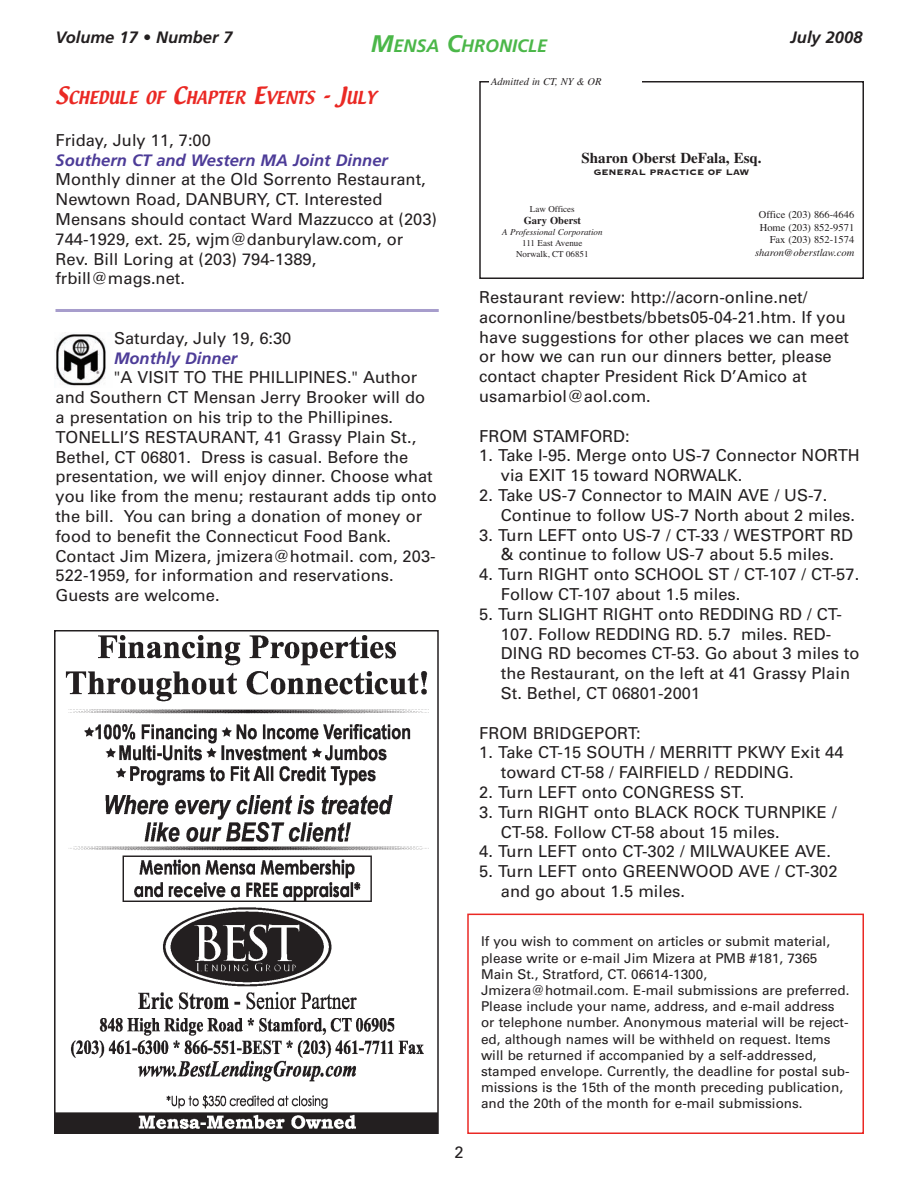
<style>
.page{position:relative;width:918px;height:1188px;background:#fff}
.page>*{position:absolute;margin:0;border:0;box-sizing:border-box;transform-origin:0 0}
.t1{font:italic 700 18px "Frutiger";color:#4bb749}
.t2{font:16.5px/19.8px "Univers";color:#231f20}
.t3{font:italic 700 16.5px "Frutiger";color:#4d3c98}
.t4{font:italic 700 16.5px "Frutiger";color:#231f20}
.t5{font:15.75px "Textile";color:#ea2924}
.t6{font:700 15px "Times";color:#231f20}
.t7{font:13.5px/16.2px "Univers";color:#231f20}
.t8{font:10.5px/12.6px "Times";color:#231f20;text-align:right}
.t9{font:italic 10.5px "Times";color:#231f20}
.t10{font:10.5px "Copperplate Thirty Three BC";color:#231f20}
.t11{font:700 10.5px "Times";color:#231f20}
.t12{font:9px/10.8px "Times";color:#231f20;text-align:center}
.t13{font:italic 9px "Times";color:#231f20}
.s1{font-size:21px}
.s2{font-size:24px}
</style>
<div class="page">
<hr style="left:56px;top:309px;width:383px;height:3px;background:#a79dcc">
<div style="left:479px;top:81px;width:385px;height:198px;border:2px solid #231f20"></div>
<div style="left:490px;top:76px;width:152px;height:30px;background:#fff"></div>
<img style="left:57px;top:635px;width:379px;height:496px">
<div style="left:54px;top:630px;width:385px;height:504px;border:2px solid #231f20"></div>
<div style="left:467px;top:914px;width:397px;height:220px;border:2px solid #ea2924"></div>
<img style="left:55px;top:334px;width:51px;height:52px">
<p class="t4" style="left:56px;top:30px;width:179px">Volume 17 • Number 7</p>
<p class="t4" style="left:791px;top:30px;width:73px">July 2008</p>
<p class="t5" style="left:56px;top:89px;width:322px"><span class="s1">S</span>CHEDULE OF <span class="s1">C</span>HAPTER <span class="s1">E</span>VENTS <span class="s1">- J</span>ULY</p>
<p class="t2" style="left:56px;top:131px;width:157px">Friday, July 11, 7:00</p>
<p class="t3" style="left:56px;top:154px;width:334px">Southern CT and Western MA Joint Dinner</p>
<p class="t2" style="left:55px;top:171px;width:383px">Monthly dinner at the Old Sorrento Restaurant, Newtown Road, DANBURY, CT. Interested Mensans should contact Ward Mazzucco at (203)<br>744-1929, ext. 25, wjm@danburylaw.com, or Rev. Bill Loring at (203) 794-1389, frbill@mags.net.</p>
<p class="t1" style="left:371px;top:38px;width:178px"><span class="s2">M</span>ENSA <span class="s2">C</span>HRONICLE</p>
<p class="t9" style="left:491px;top:78px;width:112px">Admitted in CT, NY &amp; OR</p>
<p class="t6" style="left:582px;top:153px;width:182px">Sharon Oberst DeFala, Esq.</p>
<p class="t10" style="left:594px;top:165px;width:157px">GENERAL PRACTICE OF LAW</p>
<p class="t12" style="left:530px;top:203px;width:46px">Law Offices</p>
<p class="t11" style="left:524px;top:217px;width:59px">Gary Oberst</p>
<p class="t13" style="left:502px;top:229px;width:102px">A Professional Corporation</p>
<p class="t12" style="left:516px;top:237px;width:74px">111 East Avenue<br>Norwalk, CT 06851</p>
<p class="t8" style="left:759px;top:208px;width:97px">Office (203) 866-4646<br>Home (203) 852-9571<br>Fax (203) 852-1574</p>
<p class="t9" style="left:755px;top:249px;width:101px">sharon@oberstlaw.com</p>
<p class="t2" style="left:114px;top:329px;width:179px">Saturday, July 19, 6:30</p>
<p class="t3" style="left:114px;top:352px;width:125px">Monthly Dinner</p>
<p class="t2" style="left:55px;top:369px;width:383px;text-indent:59px">"A VISIT TO THE PHILLIPINES." Author and Southern CT Mensan Jerry Brooker will do a presentation on his trip to the Phillipines.<br>TONELLI’S RESTAURANT, 41 Grassy Plain St., Bethel, CT 06801. Dress is casual. Before the presentation, we will enjoy dinner. Choose what you like from the menu; restaurant adds tip onto the bill. You can bring a donation of money or food to benefit the Connecticut Food Bank.<br>Contact Jim Mizera, jmizera@hotmail. com, 203- 522-1959, for information and reservations.<br>Guests are welcome.</p>
<p class="t2" style="left:454px;top:1144px;width:11px">2</p>
<p class="t2" style="left:479px;top:289px;width:371px">Restaurant review: http://acorn-online.net/ acornonline/bestbets/bbets05-04-21.htm. If you have suggestions for other places we can meet or how we can run our dinners better, please contact chapter President Rick D’Amico at usamarbiol@aol.com.</p>
<p class="t2" style="left:479px;top:427px;width:152px">FROM STAMFORD:</p>
<p class="t2" style="left:501px;top:447px;width:360px;text-indent:-22px">1. Take I-95. Merge onto US-7 Connector NORTH via EXIT 15 toward NORWALK.</p>
<p class="t2" style="left:501px;top:487px;width:356px;text-indent:-22px">2. Take US-7 Connector to MAIN AVE / US-7.<br>Continue to follow US-7 North about 2 miles.</p>
<p class="t2" style="left:479px;top:526px;width:375px;text-align:center">3. Turn LEFT onto US-7 / CT-33 / WESTPORT RD &amp; continue to follow US-7 about 5.5 miles.</p>
<p class="t2" style="left:501px;top:566px;width:360px;text-indent:-22px">4. Turn RIGHT onto SCHOOL ST / CT-107 / CT-57.<br>Follow CT-107 about 1.5 miles.</p>
<p class="t2" style="left:501px;top:605px;width:360px;text-indent:-22px">5. Turn SLIGHT RIGHT onto REDDING RD / CT-107. Follow REDDING RD. 5.7 miles. RED-DING RD becomes CT-53. Go about 3 miles to the Restaurant, on the left at 41 Grassy Plain St. Bethel, CT 06801-2001</p>
<p class="t2" style="left:479px;top:724px;width:163px">FROM BRIDGEPORT:</p>
<p class="t2" style="left:501px;top:744px;width:344px;text-indent:-22px">1. Take CT-15 SOUTH / MERRITT PKWY Exit 44 toward CT-58 / FAIRFIELD / REDDING.</p>
<p class="t2" style="left:479px;top:784px;width:267px">2. Turn LEFT onto CONGRESS ST.</p>
<p class="t2" style="left:501px;top:803px;width:337px;text-indent:-22px">3. Turn RIGHT onto BLACK ROCK TURNPIKE /<br>CT-58. Follow CT-58 about 15 miles.</p>
<p class="t2" style="left:479px;top:843px;width:353px">4. Turn LEFT onto CT-302 / MILWAUKEE AVE.</p>
<p class="t2" style="left:501px;top:863px;width:338px;text-indent:-22px">5. Turn LEFT onto GREENWOOD AVE / CT-302 and go about 1.5 miles.</p>
<p class="t7" style="left:481px;top:935px;width:370px">If you wish to comment on articles or submit material, please write or e-mail Jim Mizera at PMB #181, 7365<br>Main St., Stratford, CT. 06614-1300, Jmizera@hotmail.com. E-mail submissions are preferred.<br>Please include your name, address, and e-mail address or telephone number. Anonymous material will be reject&shy;ed, although names will be withheld on request. Items will be returned if accompanied by a self-addressed, stamped envelope. Currently, the deadline for postal sub&shy;missions is the 15th of the month preceding publication, and the 20th of the month for e-mail submissions.</p>
</div>
